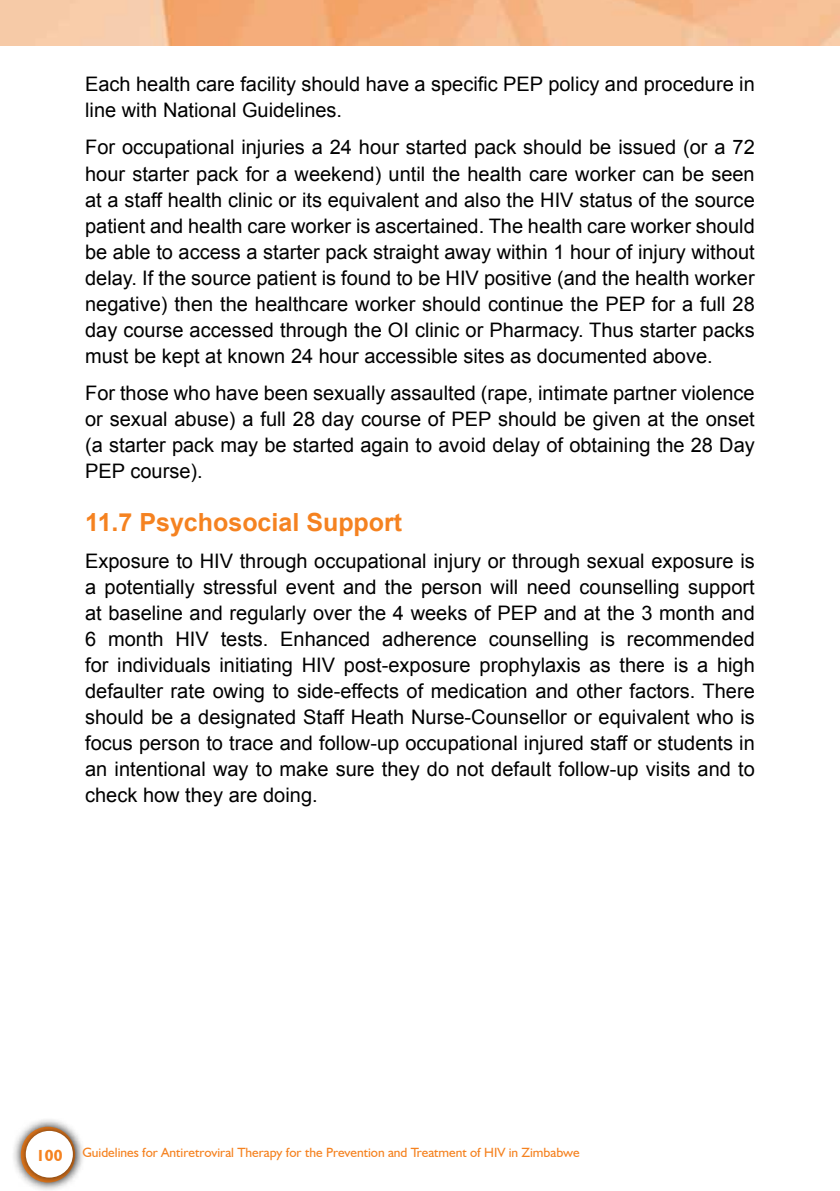
<style>
.page{position:relative;width:840px;height:1191px;background:#fff}
.page>*{position:absolute;margin:0;border:0;box-sizing:border-box;transform-origin:0 0}
.t1{font:700 25px "Arial";color:#f58220}
.t2{font:20px/26px "Arial";color:#000;text-align:justify}
.t3{font:13.4px "Humanist 521 BT";color:#f58220}
.s1{font-weight:700;font-size:16px}
</style>
<div class="page">
<div style="left:11px;top:1116px;width:74px;height:75px;background:#000;opacity:.75"></div>
<div style="left:15px;top:1120px;width:68px;height:68px;background:#000;opacity:.75"></div>
<div style="left:26px;top:1130px;width:47px;height:47px;background:#fff;border-radius:50%"></div>
<img style="left:0;top:0;width:839px;height:45px">
<p class="t2" style="left:85px;top:71px;width:670px">Each health care facility should have a specific PEP policy and procedure in line with National Guidelines.</p>
<p class="t2" style="left:85px;top:135px;width:670px">For occupational injuries a 24 hour started pack should be issued (or a 72 hour starter pack for a weekend) until the health care worker can be seen at a staff health clinic or its equivalent and also the HIV status of the source patient and health care worker is ascertained. The health care worker should be able to access a starter pack straight away within 1 hour of injury without delay. If the source patient is found to be HIV positive (and the health worker negative) then the healthcare worker should continue the PEP for a full 28 day course accessed through the OI clinic or Pharmacy. Thus starter packs must be kept at known 24 hour accessible sites as documented above.</p>
<p class="t2" style="left:85px;top:380px;width:670px">For those who have been sexually assaulted (rape, intimate partner violence or sexual abuse) a full 28 day course of PEP should be given at the onset (a starter pack may be started again to avoid delay of obtaining the 28 Day PEP course).</p>
<p class="t1" style="left:85px;top:505px;width:318px">11.7 Psychosocial Support</p>
<p class="t2" style="left:85px;top:548px;width:670px">Exposure to HIV through occupational injury or through sexual exposure is a potentially stressful event and the person will need counselling support at baseline and regularly over the 4 weeks of PEP and at the 3 month and 6 month HIV tests. Enhanced adherence counselling is recommended for individuals initiating HIV post-exposure prophylaxis as there is a high defaulter rate owing to side-effects of medication and other factors. There should be a designated Staff Heath Nurse-Counsellor or equivalent who is focus person to trace and follow-up occupational injured staff or students in an intentional way to make sure they do not default follow-up visits and to check how they are doing.</p>
<p class="t3" style="left:36px;top:1144px;width:545px"><span class="s1">100</span> Guidelines for Antiretroviral Therapy for the Prevention and Treatment of HIV in Zimbabwe</p>
</div>
